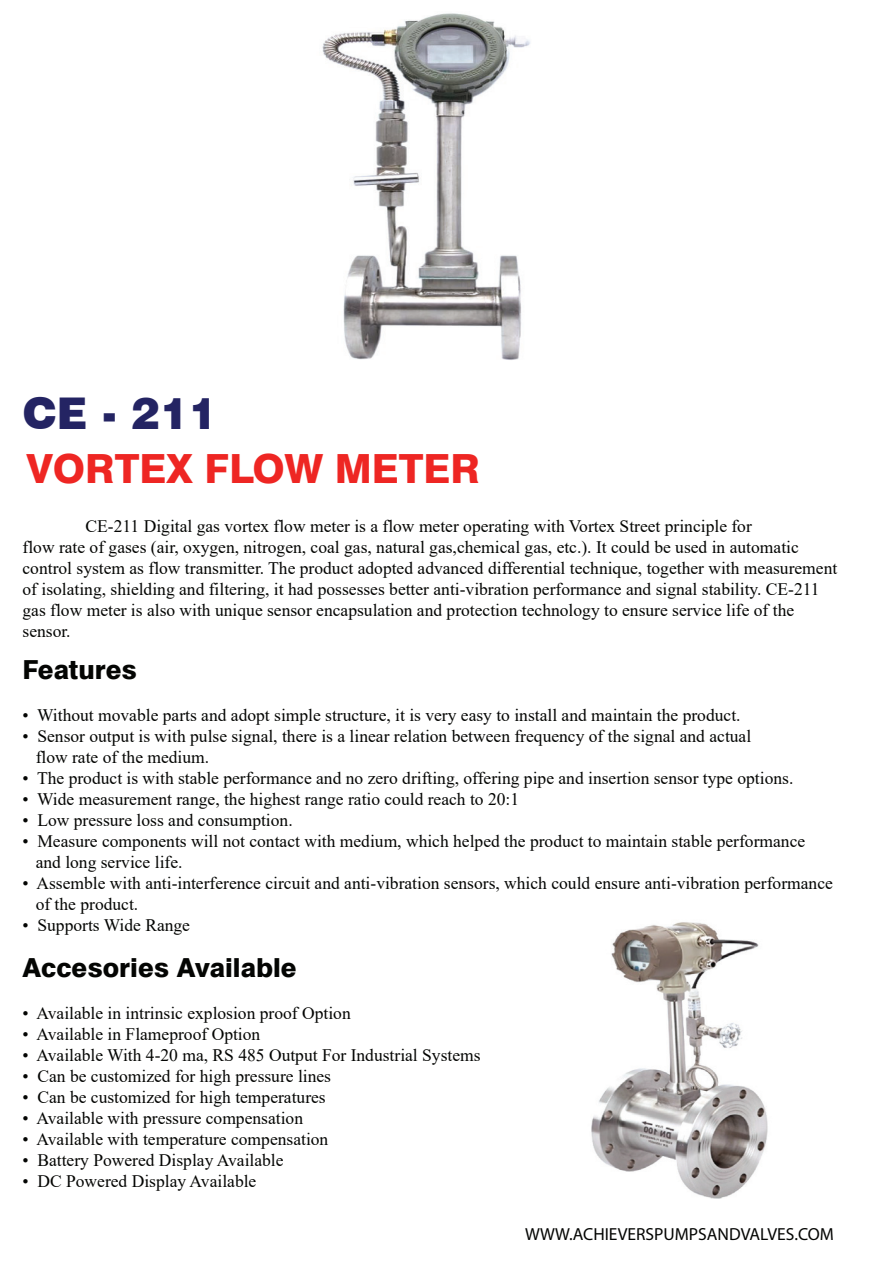
<style>
.page{position:relative;width:870px;height:1261px;background:#fff}
.page>*{position:absolute;margin:0;border:0;box-sizing:border-box;transform-origin:0 0}
.t1{font:900 43.75px "Swiss 721 BT";color:#242463}
.t2{font:800 40.25px "Swiss 721 BT";color:#ee2623}
.t3{font:800 26.25px "Swiss 721 BT";color:#040503}
.t4{font:17.5px/21px "Times New Roman";color:#040503}
.t5{font:17.5px "Myriad Pro";color:#040503}
</style>
<div class="page">
<img style="left:322px;top:13px;width:208px;height:347px">
<img style="left:591px;top:922px;width:177px;height:276px">
<h1 class="t1" style="left:23px;top:387px;width:197px">CE - 211</h1>
<h2 class="t2" style="left:27px;top:444px;width:454px">VORTEX FLOW METER</h2>
<p class="t4" style="left:23px;top:515px;width:816px;text-indent:63px">CE-211 Digital gas vortex flow meter is a flow meter operating with Vortex Street principle for<br>flow rate of gases (air, oxygen, nitrogen, coal gas, natural gas,chemical gas, etc.). It could be used in automatic control system as flow transmitter. The product adopted advanced differential technique, together with measurement of isolating, shielding and filtering, it had possesses better anti-vibration performance and signal stability. CE-211 gas flow meter is also with unique sensor encapsulation and protection technology to ensure service life of the sensor.</p>
<h3 class="t3" style="left:23px;top:653px;width:116px">Features</h3>
<p class="t4" style="left:23px;top:704px;width:719px">• Without movable parts and adopt simple structure, it is very easy to install and maintain the product.</p>
<p class="t4" style="left:36px;top:725px;width:717px;text-indent:-13px">• Sensor output is with pulse signal, there is a linear relation between frequency of the signal and actual flow rate of the medium.</p>
<p class="t4" style="left:23px;top:767px;width:772px">• The product is with stable performance and no zero drifting, offering pipe and insertion sensor type options.</p>
<p class="t4" style="left:23px;top:788px;width:498px">• Wide measurement range, the highest range ratio could reach to 20:1</p>
<p class="t4" style="left:23px;top:809px;width:272px">• Low pressure loss and consumption.</p>
<p class="t4" style="left:36px;top:830px;width:771px;text-indent:-13px">• Measure components will not contact with medium, which helped the product to maintain stable performance and long service life.</p>
<p class="t4" style="left:36px;top:872px;width:798px;text-indent:-13px">• Assemble with anti-interference circuit and anti-vibration sensors, which could ensure anti-vibration performance of the product.</p>
<p class="t4" style="left:23px;top:914px;width:169px">• Supports Wide Range</p>
<h3 class="t3" style="left:23px;top:951px;width:275px">Accesories Available</h3>
<p class="t4" style="left:23px;top:1002px;width:330px">• Available in intrinsic explosion proof Option</p>
<p class="t4" style="left:23px;top:1023px;width:239px">• Available in Flameproof Option</p>
<p class="t4" style="left:23px;top:1044px;width:459px">• Available With 4-20 ma, RS 485 Output For Industrial Systems</p>
<p class="t4" style="left:23px;top:1065px;width:310px">• Can be customized for high pressure lines</p>
<p class="t4" style="left:23px;top:1086px;width:305px">• Can be customized for high temperatures</p>
<p class="t4" style="left:23px;top:1107px;width:282px">• Available with pressure compensation</p>
<p class="t4" style="left:23px;top:1128px;width:307px">• Available with temperature compensation</p>
<p class="t4" style="left:23px;top:1149px;width:262px">• Battery Powered Display Available</p>
<p class="t4" style="left:23px;top:1170px;width:235px">• DC Powered Display Available</p>
<p class="t5" style="left:525px;top:1222px;width:310px">WWW.ACHIEVERSPUMPSANDVALVES.COM</p>
</div>
